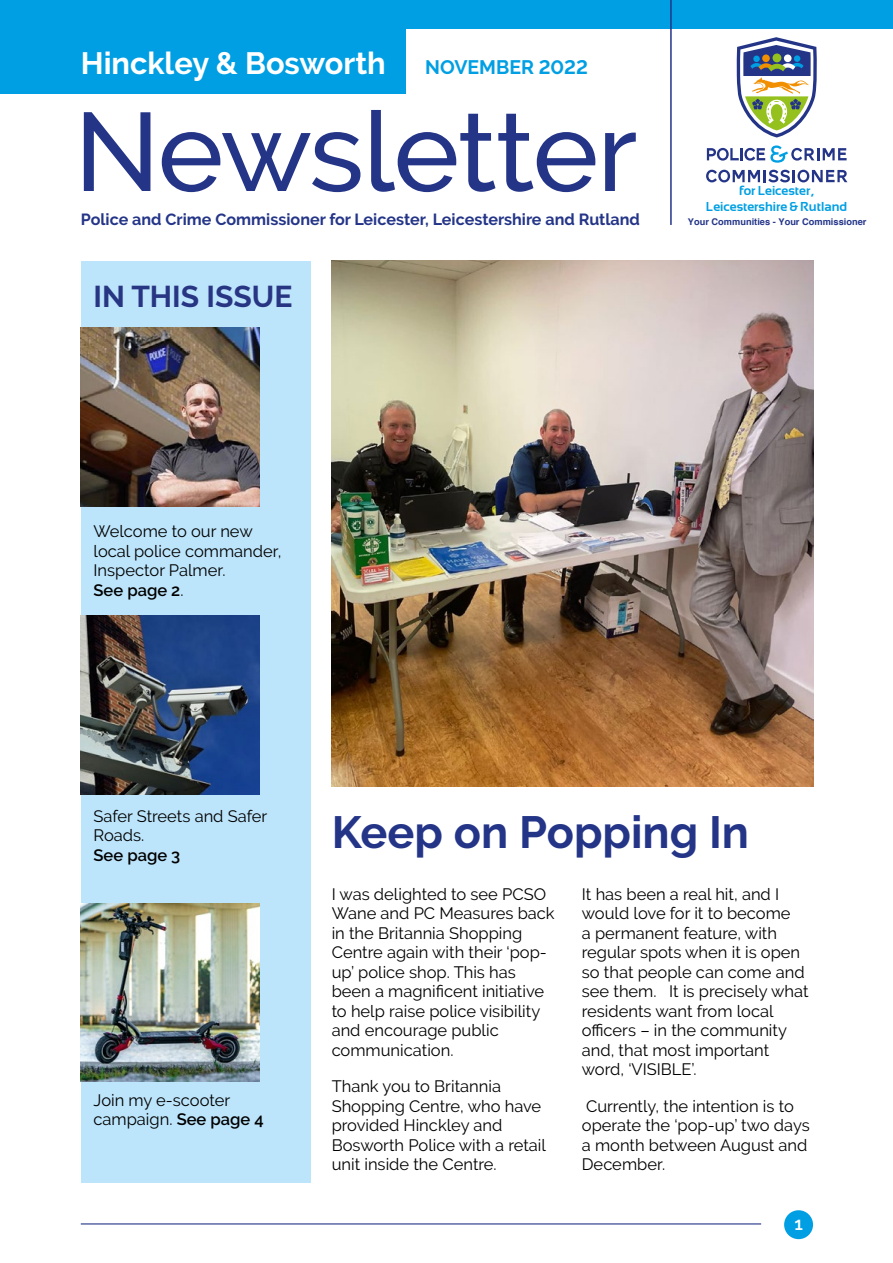
<style>
.page{position:relative;width:893px;height:1263px;background:#fff}
.page>*{position:absolute;margin:0;border:0;box-sizing:border-box;transform-origin:0 0}
.credit{font:500 111px "Raleway";letter-spacing:-.015em;color:#243588}
.t1{font:700 45px "Raleway";color:#243588}
.credit-2{font:700 30.75px "Raleway";color:#fff}
.SUBHEAD{font:700 30px "Raleway";color:#283583}
.t2{font:700 19.5px "Raleway";color:#009fe3}
.t3{font:600 18px "Raleway";color:#fff}
.body_copy{font:16.5px/19.5px "Raleway";color:#000}
.t4{font:700 16.2px "Raleway";color:#243588}
.t5{font:700 12.9px/15.6px "Sansation";color:#009fe3;text-align:center}
.t6{font:700 9.3px "Helvetica";color:#243588}
.s1{font-weight:600}
</style>
<div class="page">
<div style="left:784px;top:1210px;width:29px;height:29px;background:#009fe3;border-radius:50%"></div>
<div style="left:0;top:0;width:893px;height:29px;background:#009fe3"></div>
<svg style="left:706px;top:170px;width:141px;height:12px"></svg>
<svg style="left:707px;top:145px;width:140px;height:18px"></svg>
<svg style="left:737px;top:37px;width:80px;height:101px"></svg>
<div style="left:0;top:0;width:406px;height:93px;background:#009fe3"></div>
<hr style="left:670px;top:0;width:2px;height:225px;background:#243588">
<hr style="left:81px;top:1223px;width:680px;height:1px;background:#243588">
<img style="left:332px;top:261px;width:481px;height:526px">
<div style="left:81px;top:261px;width:229px;height:921px;background:#bce4fa"></div>
<img style="left:81px;top:903px;width:178px;height:179px">
<img style="left:81px;top:615px;width:178px;height:179px">
<img style="left:81px;top:327px;width:178px;height:179px">
<p class="credit-2" style="left:81px;top:45px;width:306px">Hinckley &amp; Bosworth</p>
<p class="t2" style="left:425px;top:56px;width:164px">NOVEMBER 2022</p>
<p class="credit" style="left:74px;top:88px;width:565px">Newsletter</p>
<p class="t4" style="left:81px;top:210px;width:561px">Police and Crime Commissioner for Leicester, Leicestershire and Rutland</p>
<p class="t6" style="left:688px;top:215px;width:180px">Your Communities - Your Commissioner</p>
<p class="t5" style="left:706px;top:183px;width:143px">for Leicester,<br>Leicestershire &amp; Rutland</p>
<p class="SUBHEAD" style="left:94px;top:279px;width:200px">IN THIS ISSUE</p>
<p class="body_copy" style="left:94px;top:522px;width:189px">Welcome to our new local police commander,<br>Inspector Palmer.<br><span class="s1">See page 2</span>.</p>
<p class="body_copy" style="left:94px;top:806px;width:175px">Safer Streets and Safer<br>Roads.<br><span class="s1">See page 3</span></p>
<p class="body_copy" style="left:94px;top:1090px;width:172px">Join my e-scooter campaign. <span class="s1">See page 4</span></p>
<h1 class="t1" style="left:332px;top:807px;width:419px">Keep on Popping In</h1>
<p class="body_copy" style="left:332px;top:884px;width:224px">I was delighted to see PCSO<br>Wane and PC Measures back in the Britannia Shopping<br>Centre again with their ‘pop&shy;up’ police shop. This has been a magnificent initiative to help raise police visibility and encourage public communication.</p>
<p class="body_copy" style="left:332px;top:1076px;width:216px">Thank you to Britannia<br>Shopping Centre, who have provided Hinckley and<br>Bosworth Police with a retail unit inside the Centre.</p>
<p class="body_copy" style="left:582px;top:884px;width:228px">It has been a real hit, and I would love for it to become<br>a permanent feature, with regular spots when it is open so that people can come and see them. It is precisely what residents want from local officers – in the community and, that most important word, ‘VISIBLE’.</p>
<p class="body_copy" style="left:582px;top:1096px;width:229px">Currently, the intention is to operate the ‘pop-up’ two days a month between August and<br>December.</p>
<p class="t3" style="left:794px;top:1213px;width:10px">1</p>
</div>
